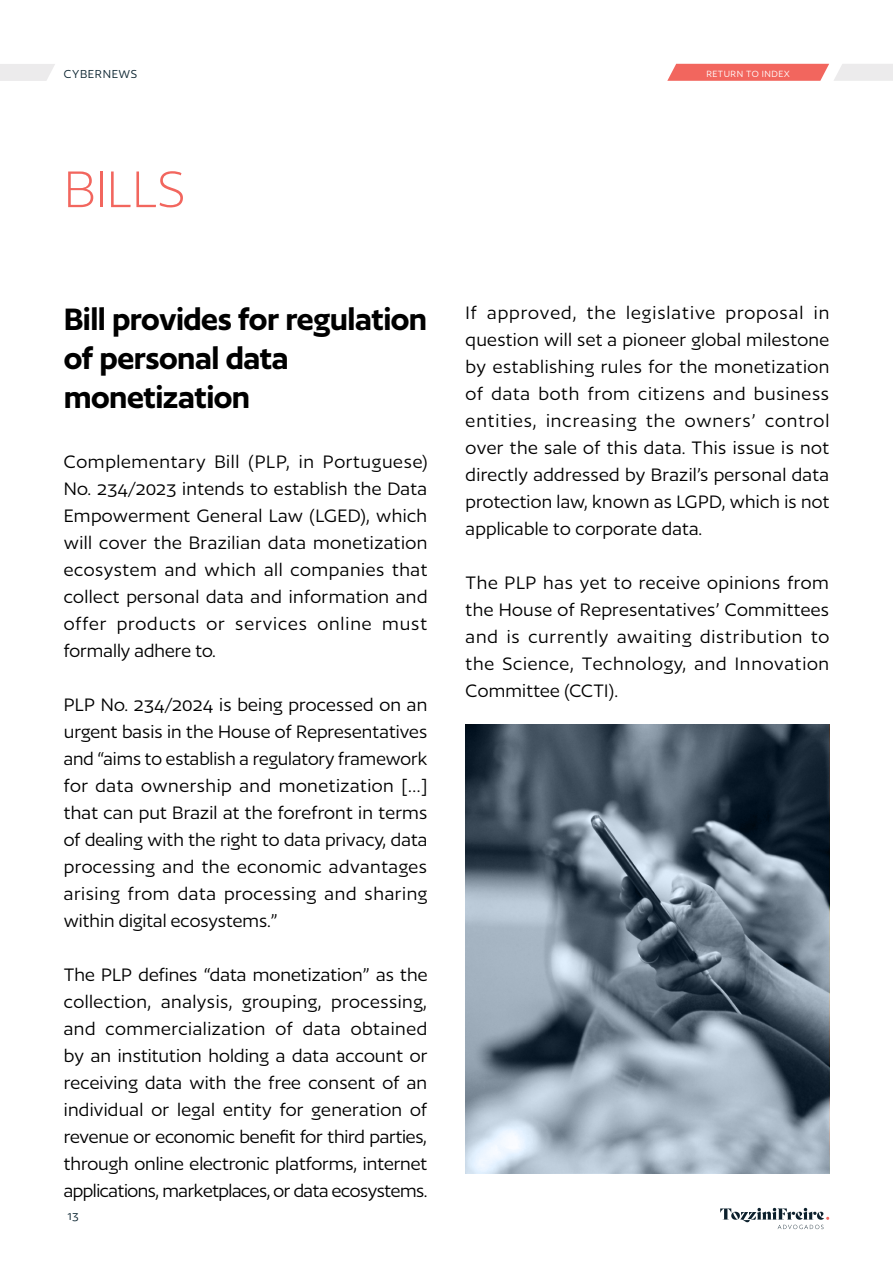
<style>
.page{position:relative;width:893px;height:1263px;background:#fff}
.page>*{position:absolute;margin:0;border:0;box-sizing:border-box;transform-origin:0 0}
.t1{font:300 60px "Author";color:#f2665e}
.t2{font:600 36px/39px "Author";letter-spacing:-.015em;color:#000}
.t3{font:21px/27px "Author";letter-spacing:.01em;color:#000;text-align:justify}
.t4{font:13.5px "Author";letter-spacing:.05em;color:#0b2430}
.t5{font:10.5px "Author";letter-spacing:.05em;color:#fff}
</style>
<div class="page">
<svg style="left:720px;top:1208px;width:109px;height:21px"></svg>
<svg style="left:0;top:64px;width:55px;height:17px"></svg>
<svg style="left:667px;top:64px;width:226px;height:17px;background:#f1938e"></svg>
<img style="left:466px;top:724px;width:363px;height:450px">
<p class="t4" style="left:64px;top:67px;width:75px">CYBERNEWS</p>
<h1 class="t1" style="left:64px;top:159px;width:123px">BILLS</h1>
<p class="t5" style="left:706px;top:68px;width:85px">RETURN TO INDEX</p>
<h2 class="t2" style="left:64px;top:299px;width:365px">Bill provides for regulation of personal data monetization</h2>
<p class="t3" style="left:64px;top:448px;width:365px">Complementary Bill (PLP, in Portuguese)<br>No. 234/2023 intends to establish the Data Empowerment General Law (LGED), which will cover the Brazilian data monetization ecosystem and which all companies that collect personal data and information and offer products or services online must formally adhere to.</p>
<p class="t3" style="left:64px;top:691px;width:365px">PLP No. 234/2024 is being processed on an urgent basis in the House of Representatives and “aims to establish a regulatory framework for data ownership and monetization [...] that can put Brazil at the forefront in terms of dealing with the right to data privacy, data processing and the economic advantages arising from data processing and sharing within digital ecosystems.”</p>
<p class="t3" style="left:64px;top:961px;width:365px">The PLP defines “data monetization” as the collection, analysis, grouping, processing, and commercialization of data obtained by an institution holding a data account or receiving data with the free consent of an individual or legal entity for generation of revenue or economic benefit for third parties, through online electronic platforms, internet applications, marketplaces, or data ecosystems.</p>
<p class="t4" style="left:68px;top:1209px;width:13px">13</p>
<p class="t3" style="left:466px;top:299px;width:365px">If approved, the legislative proposal in question will set a pioneer global milestone by establishing rules for the monetization of data both from citizens and business entities, increasing the owners’ control over the sale of this data. This issue is not directly addressed by Brazil’s personal data protection law, known as LGPD, which is not applicable to corporate data.</p>
<p class="t3" style="left:466px;top:569px;width:365px">The PLP has yet to receive opinions from the House of Representatives’ Committees and is currently awaiting distribution to the Science, Technology, and Innovation Committee (CCTI).</p>
</div>
